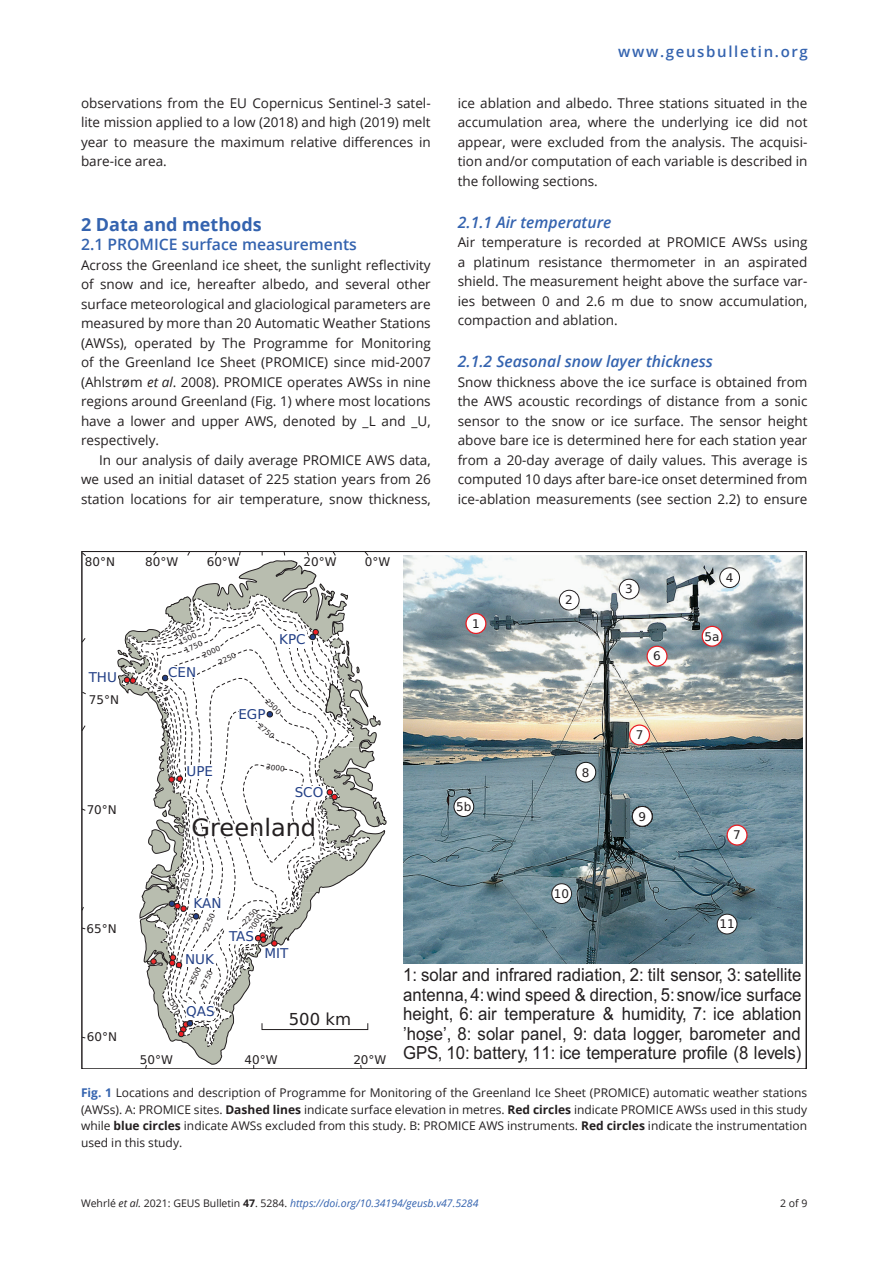
<style>
.page{position:relative;width:893px;height:1263px;background:#fff}
.page>*{position:absolute;margin:0;border:0;box-sizing:border-box;transform-origin:0 0}
.t1{font:24px "DejaVu Sans";color:#231f20}
.t2{font:18px/19.5px "Arial";color:#231f20;text-align:justify;scale:.93 1}
.t3{font:700 18px "Open Sans";color:#3463af}
.t4{font:16.5px "DejaVu Sans";color:#231f20}
.t5{font:italic 600 15.75px "Open Sans";color:#3463af}
.t6{font:600 15.75px "Open Sans";color:#3463af}
.t7{font:600 15px "Open Sans";letter-spacing:.11em;color:#3463af}
.TX{font:13.5px/19.5px "Open Sans";color:#231f20;text-align:justify}
.TXI{font:13.5px/19.5px "Open Sans";color:#231f20;text-align:justify}
.t8{font:13.5px "DejaVu Sans";color:#234086}
.t9{font:13.5px "DejaVu Sans";color:#234085}
.FC{font:12px/16.5px "Open Sans";color:#231f20;text-align:justify}
.t10{font:12px "DejaVu Sans";color:#231f20}
.t11{font:italic 10.5px "Open Sans";color:#3463af}
.t12{font:10.5px "Open Sans";color:#231f20}
.t13{font:7.35px/9.6px "DejaVu Sans";color:#231f20;text-align:center}
.s1{font-style:italic}
.s2{font-weight:700;color:#3463af}
.s3{font-weight:700}
.s4{font-style:normal;color:#231f20}
.s5{color:#231f20}
.s6{font-weight:700;font-style:normal;color:#231f20}
</style>
<div class="page">
<img style="left:403px;top:556px;width:399px;height:407px">
<div style="left:720px;top:568px;width:19px;height:20px;background:#fff;border-radius:50%"></div>
<div style="left:719px;top:567px;width:21px;height:21px;border:1px solid #231f20;border-radius:50%"></div>
<div style="left:619px;top:579px;width:20px;height:20px;background:#fff;border-radius:50%"></div>
<div style="left:619px;top:579px;width:20px;height:20px;border:1px solid #231f20;border-radius:50%"></div>
<div style="left:559px;top:590px;width:20px;height:20px;background:#fff;border-radius:50%"></div>
<div style="left:559px;top:590px;width:20px;height:20px;border:1px solid #231f20;border-radius:50%"></div>
<svg style="left:466px;top:614px;width:20px;height:19px"></svg>
<div style="left:465px;top:613px;width:21px;height:21px;border:1px solid #ea1d23;border-radius:50%"></div>
<svg style="left:702px;top:626px;width:20px;height:20px"></svg>
<div style="left:702px;top:626px;width:21px;height:21px;border:1px solid #ea1d23;border-radius:50%"></div>
<svg style="left:647px;top:646px;width:20px;height:20px"></svg>
<div style="left:647px;top:646px;width:20px;height:21px;border:1px solid #ea1d23;border-radius:50%"></div>
<div style="left:552px;top:884px;width:20px;height:19px;background:#fff;border-radius:50%"></div>
<div style="left:552px;top:883px;width:20px;height:21px;border:1px solid #231f20;border-radius:50%"></div>
<div style="left:454px;top:797px;width:20px;height:19px;background:#fff;border-radius:50%"></div>
<div style="left:454px;top:796px;width:20px;height:21px;border:1px solid #131215;border-radius:50%"></div>
<div style="left:576px;top:762px;width:20px;height:20px;background:#fff;border-radius:50%"></div>
<div style="left:576px;top:762px;width:20px;height:20px;border:1px solid #111313;border-radius:50%"></div>
<svg style="left:632px;top:806px;width:21px;height:21px"></svg>
<div style="left:632px;top:806px;width:20px;height:20px;background:#fff;border-radius:50%"></div>
<div style="left:632px;top:806px;width:20px;height:20px;border:1px solid #231f20;border-radius:50%"></div>
<svg style="left:630px;top:725px;width:19px;height:20px"></svg>
<div style="left:629px;top:724px;width:21px;height:21px;border:1px solid #ea1d23;border-radius:50%"></div>
<div style="left:717px;top:914px;width:20px;height:20px;background:#fff;border-radius:50%"></div>
<div style="left:717px;top:914px;width:20px;height:20px;border:1px solid #231f20;border-radius:50%"></div>
<svg style="left:727px;top:825px;width:20px;height:20px"></svg>
<div style="left:726px;top:824px;width:22px;height:22px;border:1px solid #ea1d23;border-radius:50%"></div>
<svg style="left:118px;top:561px;width:268px;height:503px"></svg>
<div style="left:150px;top:958px;width:7px;height:6px;border:1px solid #231f20;border-radius:50%"></div>
<p class="TXI" style="left:81px;top:93px;width:351px">observations from the EU Copernicus Sentinel-3 satel&shy;lite mission applied to a low (2018) and high (2019) melt year to measure the maximum relative differences in bare-ice area.</p>
<h1 class="t3" style="left:81px;top:212px;width:182px">2 Data and methods</h1>
<h2 class="t6" style="left:81px;top:234px;width:277px">2.1 PROMICE surface measurements</h2>
<p class="TX" style="left:81px;top:255px;width:351px">Across the Greenland ice sheet, the sunlight reflectivity of snow and ice, hereafter albedo, and several other surface meteorological and glaciological parameters are measured by more than 20 Automatic Weather Stations (AWSs), operated by The Programme for Monitoring of the Greenland Ice Sheet (PROMICE) since mid-2007 (Ahlstrøm <span class="s1">et al</span>. 2008). PROMICE operates AWSs in nine regions around Greenland (Fig. 1) where most locations have a lower and upper AWS, denoted by _L and _U, respectively.</p>
<p class="TXI" style="left:81px;top:450px;width:351px;text-indent:18px">In our analysis of daily average PROMICE AWS data, we used an initial dataset of 225 station years from 26 station locations for air temperature, snow thickness,</p>
<p class="t10" style="left:85px;top:552px;width:32px">80°N</p>
<p class="t8" style="left:89px;top:666px;width:30px">THU</p>
<p class="t10" style="left:89px;top:690px;width:32px">75°N</p>
<p class="t10" style="left:87px;top:800px;width:32px">70°N</p>
<p class="t10" style="left:86px;top:918px;width:32px">65°N</p>
<p class="t10" style="left:145px;top:552px;width:35px">80°W</p>
<p class="t10" style="left:207px;top:552px;width:35px">60°W</p>
<p class="t13" style="left:172px;top:630px;width:23px;rotate:-25deg">1000<br>1500<br>1750</p>
<p class="t13" style="left:201px;top:651px;width:20px;rotate:-25deg">2000</p>
<p class="t13" style="left:217px;top:658px;width:20px;rotate:-25deg">2250</p>
<p class="t8" style="left:168px;top:661px;width:30px">CEN</p>
<p class="t10" style="left:304px;top:552px;width:35px">20°W</p>
<p class="t10" style="left:365px;top:552px;width:27px">0°W</p>
<p class="t8" style="left:279px;top:628px;width:28px">KPC</p>
<p class="t13" style="left:270px;top:696px;width:20px;rotate:45deg">2500</p>
<p class="t9" style="left:238px;top:703px;width:29px">EGP</p>
<p class="t8" style="left:186px;top:760px;width:28px">UPE</p>
<p class="t13" style="left:262px;top:721px;width:20px;rotate:41deg">2750</p>
<p class="t13" style="left:267px;top:761px;width:20px;rotate:7deg">3000</p>
<p class="t8" style="left:295px;top:781px;width:30px">SCO</p>
<p class="t1" style="left:192px;top:808px;width:126px">Greenland</p>
<p class="t13" style="left:179px;top:890px;width:20px;rotate:-77deg">1250</p>
<p class="t8" style="left:193px;top:892px;width:29px">KAN</p>
<p class="t13" style="left:181px;top:928px;width:20px;rotate:-66deg">1750</p>
<p class="t13" style="left:201px;top:929px;width:20px;rotate:-66deg">2250</p>
<p class="t8" style="left:185px;top:948px;width:30px">NUK</p>
<p class="t13" style="left:240px;top:920px;width:20px;rotate:-48deg">2250</p>
<p class="t13" style="left:247px;top:928px;width:20px;rotate:-59deg">2000</p>
<p class="t8" style="left:229px;top:925px;width:27px">TAS</p>
<p class="t8" style="left:264px;top:942px;width:25px">MIT</p>
<p class="t7" style="left:618px;top:41px;width:191px">www.geusbulletin.org</p>
<p class="TXI" style="left:458px;top:93px;width:351px">ice ablation and albedo. Three stations situated in the accumulation area, where the underlying ice did not appear, were excluded from the analysis. The acquisi&shy;tion and/or computation of each variable is described in the following sections.</p>
<h3 class="t5" style="left:458px;top:211px;width:155px">2.1.1 Air temperature</h3>
<p class="TX" style="left:458px;top:232px;width:351px">Air temperature is recorded at PROMICE AWSs using a platinum resistance thermometer in an aspirated shield. The measurement height above the surface var&shy;ies between 0 and 2.6 m due to snow accumulation, compaction and ablation.</p>
<h3 class="t5" style="left:458px;top:351px;width:257px">2.1.2 Seasonal snow layer thickness</h3>
<p class="TX" style="left:458px;top:372px;width:351px">Snow thickness above the ice surface is obtained from the AWS acoustic recordings of distance from a sonic sensor to the snow or ice surface. The sensor height above bare ice is determined here for each station year from a 20-day average of daily values. This average is computed 10 days after bare-ice onset determined from ice-ablation measurements (see section 2.2) to ensure</p>
<p class="t10" style="left:472px;top:614px;width:9px">1</p>
<p class="t10" style="left:456px;top:797px;width:17px">5b</p>
<p class="t10" style="left:565px;top:590px;width:9px">2</p>
<p class="t10" style="left:582px;top:762px;width:9px">8</p>
<p class="t10" style="left:554px;top:884px;width:17px">10</p>
<p class="t10" style="left:625px;top:579px;width:9px">3</p>
<p class="t10" style="left:653px;top:646px;width:9px">6</p>
<p class="t10" style="left:636px;top:725px;width:9px">7</p>
<p class="t10" style="left:638px;top:806px;width:9px">9</p>
<p class="t10" style="left:726px;top:568px;width:9px">4</p>
<p class="t10" style="left:705px;top:626px;width:16px">5a</p>
<p class="t10" style="left:733px;top:825px;width:9px">7</p>
<p class="t10" style="left:719px;top:914px;width:17px">11</p>
<p class="t10" style="left:87px;top:1027px;width:32px">60°N</p>
<p class="t13" style="left:187px;top:982px;width:20px;rotate:-66deg">2500</p>
<p class="t13" style="left:199px;top:986px;width:20px;rotate:-66deg">2750</p>
<p class="t13" style="left:174px;top:995px;width:20px;rotate:62deg">1500</p>
<p class="t8" style="left:186px;top:1000px;width:30px">QAS</p>
<p class="t4" style="left:289px;top:1006px;width:64px">500 km</p>
<p class="t10" style="left:140px;top:1049px;width:35px">50°W</p>
<p class="t10" style="left:245px;top:1049px;width:35px">40°W</p>
<p class="t10" style="left:353px;top:1049px;width:35px">20°W</p>
<p class="t2" style="left:403px;top:965px;width:430px">1: solar and infrared radiation, 2: tilt sensor, 3: satellite antenna,4:wind speed &amp; direction, 5:snow/ice surface height, 6: air temperature &amp; humidity, 7: ice ablation ’hose’, 8: solar panel, 9: data logger, barometer and GPS, 10: battery, 11: ice temperature profile (8 levels)</p>
<p class="FC" style="left:81px;top:1084px;width:728px"><span class="s2">Fig. 1</span> Locations and description of Programme for Monitoring of the Greenland Ice Sheet (PROMICE) automatic weather stations (AWSs). A: PROMICE sites. <span class="s3">Dashed lines</span> indicate surface elevation in metres. <span class="s3">Red circles</span> indicate PROMICE AWSs used in this study while <span class="s3">blue circles</span> indicate AWSs excluded from this study. B: PROMICE AWS instruments. <span class="s3">Red circles</span> indicate the instrumentation used in this study.</p>
<p class="t11" style="left:81px;top:1196px;width:399px"><span class="s4">Wehrlé</span> <span class="s5">et al.</span> <span class="s4">2021: GEUS Bulletin</span> <span class="s6">47</span><span class="s4">. 5284.</span> https://doi.org/10.34194/geusb.v47.5284</p>
<p class="t12" style="left:780px;top:1196px;width:29px">2 of 9</p>
</div>
